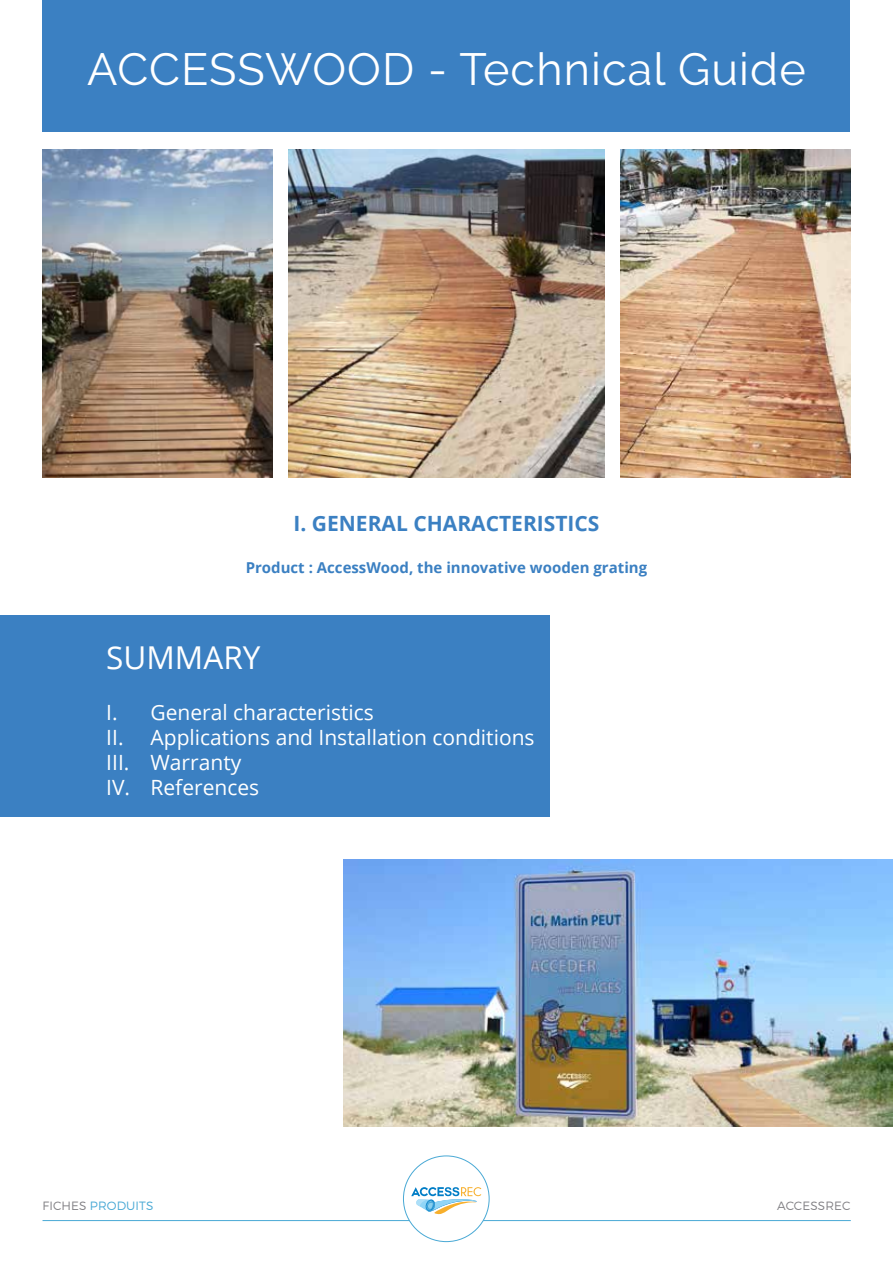
<style>
.page{position:relative;width:893px;height:1263px;background:#fff}
.page>*{position:absolute;margin:0;border:0;box-sizing:border-box;transform-origin:0 0}
.t1{font:45px "Raleway";letter-spacing:.025em;color:#fff}
.t2{font:31.5px "Open Sans";color:#fff}
.t3{font:21px/25.2px "Open Sans";color:#fff}
.t4{font:700 21px "Open Sans";color:#3b80c2}
.t5{font:700 15px "Open Sans";color:#3b80c2}
.t6{font:300 12px "Montserrat";letter-spacing:.01em;color:#49a9d5}
.t7{font:300 12px "Montserrat";letter-spacing:.01em;color:#818084}
.s1{color:#818084}
</style>
<div class="page">
<hr style="left:43px;top:1220px;width:808px;height:1px;background:#49a9d5">
<div style="left:403px;top:1156px;width:86px;height:85px;background:#fff;border-radius:50%"></div>
<svg style="left:411px;top:1187px;width:70px;height:27px"></svg>
<div style="left:0;top:615px;width:550px;height:201px;background:#3b80c2"></div>
<div style="left:43px;top:0;width:807px;height:132px;background:#3b80c2"></div>
<img style="left:343px;top:859px;width:550px;height:267px">
<img style="left:621px;top:150px;width:229px;height:327px">
<img style="left:43px;top:150px;width:229px;height:327px">
<img style="left:288px;top:150px;width:317px;height:327px">
<h1 class="t1" style="left:87px;top:43px;width:720px">ACCESSWOOD - Technical Guide</h1>
<p class="t4" style="left:294px;top:508px;width:307px">I. GENERAL CHARACTERISTICS</p>
<p class="t5" style="left:246px;top:557px;width:403px">Product : AccessWood, the innovative wooden grating</p>
<h2 class="t2" style="left:106px;top:636px;width:156px">SUMMARY</h2>
<p class="t3" style="left:106px;top:699px;width:430px">I. General characteristics<br>II. Applications and Installation conditions<br>III. Warranty<br>IV. References</p>
<p class="t6" style="left:43px;top:1198px;width:112px"><span class="s1">FICHES</span> PRODUITS</p>
<p class="t7" style="left:777px;top:1199px;width:75px">ACCESSREC</p>
</div>
